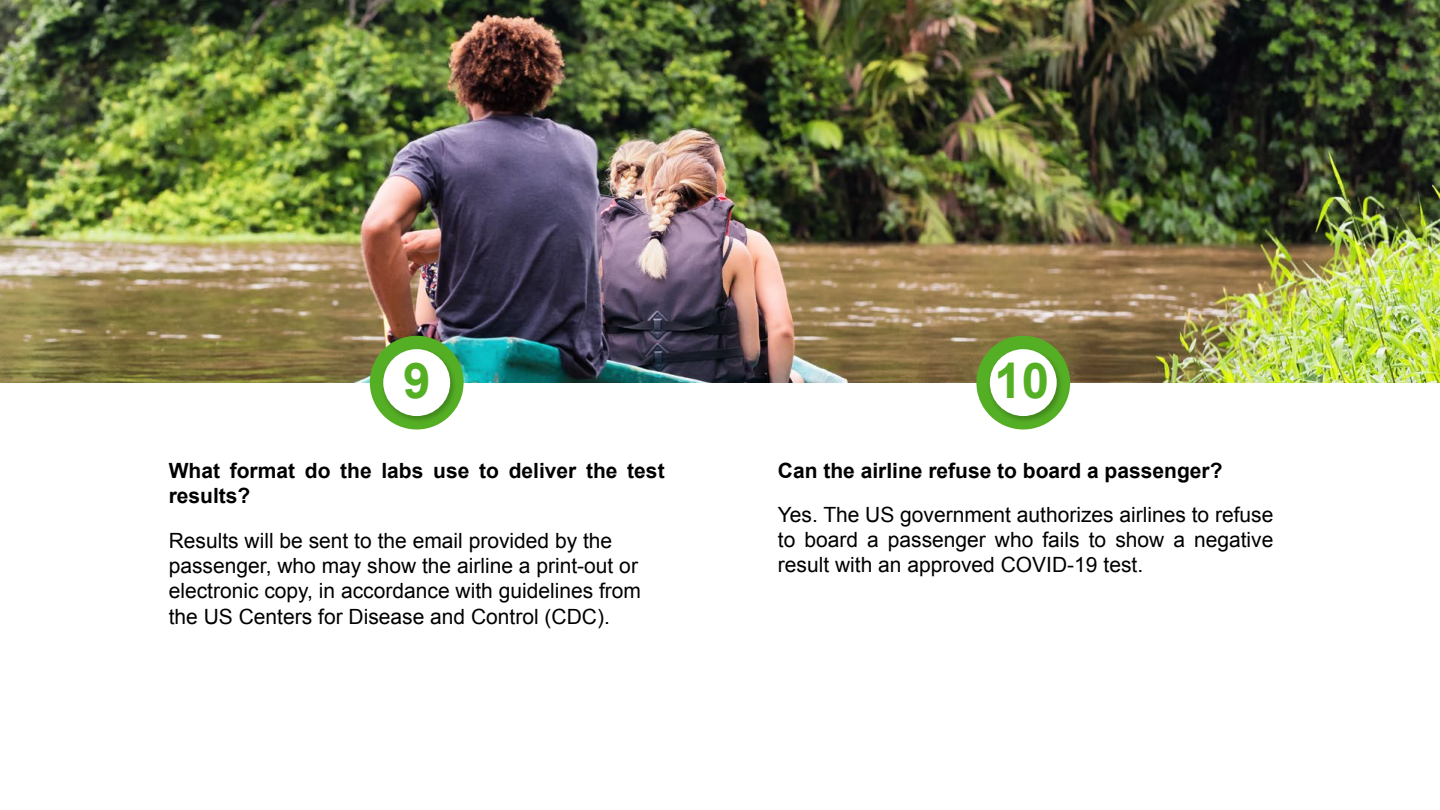
<style>
.page{position:relative;width:1440px;height:810px;background:#fff}
.page>*{position:absolute;margin:0;border:0;box-sizing:border-box;transform-origin:0 0}
.t1{font:700 49.28px "Arial";color:#55af25}
.t2{font:21px/25.2px "Arial";color:#000}
.t3{font:700 21px/25.2px "Arial";color:#000}
</style>
<div class="page">
<img style="left:0;top:0;width:1440px;height:383px">
<div style="left:370px;top:336px;width:94px;height:93px;background:#55af25;border-radius:50%"></div>
<img style="left:379px;top:345px;width:81px;height:81px">
<div style="left:383px;top:349px;width:67px;height:67px;background:#fff;border-radius:50%"></div>
<div style="left:976px;top:336px;width:94px;height:93px;background:#55af25;border-radius:50%"></div>
<img style="left:985px;top:345px;width:81px;height:81px">
<div style="left:990px;top:349px;width:67px;height:67px;background:#fff;border-radius:50%"></div>
<h1 class="t1" style="left:403px;top:349px;width:29px">9</h1>
<p class="t3" style="left:169px;top:459px;width:497px">What format do the labs use to deliver the test results?</p>
<p class="t2" style="left:169px;top:528px;width:474px">Results will be sent to the email provided by the passenger, who may show the airline a print-out or electronic copy, in accordance with guidelines from the US Centers for Disease and Control (CDC).</p>
<h1 class="t1" style="left:994px;top:349px;width:56px">10</h1>
<p class="t3" style="left:778px;top:459px;width:446px">Can the airline refuse to board a passenger?</p>
<p class="t2" style="left:778px;top:502px;width:497px;text-align:justify">Yes. The US government authorizes airlines to refuse to board a passenger who fails to show a negative result with an approved COVID-19 test.</p>
</div>
